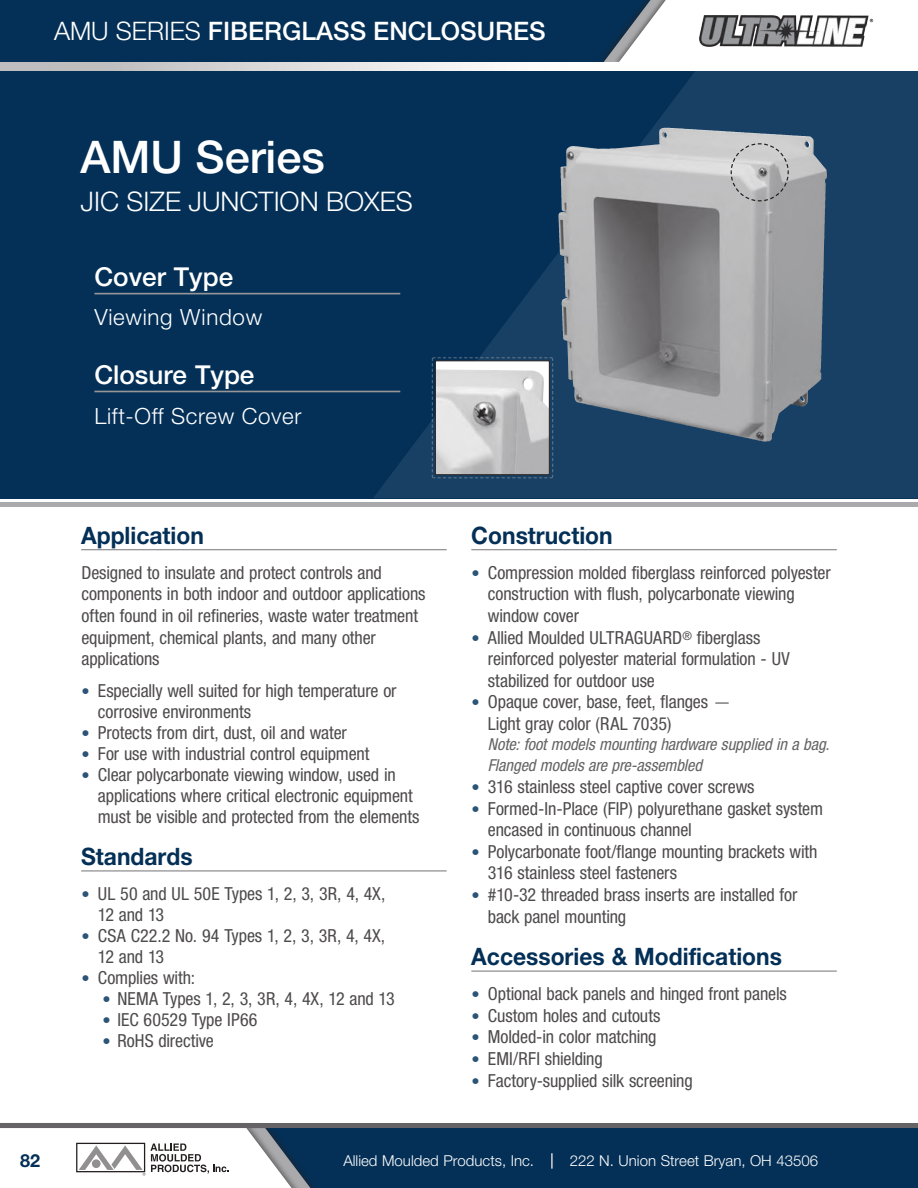
<style>
.page{position:relative;width:918px;height:1188px;background:#fff}
.page>*{position:absolute;margin:0;border:0;box-sizing:border-box;transform-origin:0 0}
.t1{font:500 45px "Helvetica Neue LT Std";color:#fff}
.t2{font:300 27px "Helvetica Neue LT Std";color:#fff}
.t3{font:500 26.1px "Helvetica Neue LT Std";color:#fff}
.t4{font:500 25.5px "Helvetica Neue LT Std";color:#fff}
.t5{font:700 24px "Helvetica Neue LT Std";color:#043057;scale:.95 1}
.t6{font:300 22.35px "Helvetica Neue LT Std";letter-spacing:.03em;color:#fff}
.t7{font:condensed 18px/21.6px "Helvetica Neue LT Std";letter-spacing:-.005em;color:#4e4b4c}
.t8{font:700 18px "Helvetica Neue LT Std";color:#043057}
.t9{font:italic condensed 16.5px/21.6px "Helvetica Neue LT Std";letter-spacing:-.005em;color:#656365}
.t10{font:300 15px "Helvetica Neue LT Std";color:#fff}
.s1{font-weight:300}
.s2{font-size:16.5px;color:#2b5476}
.s3{font-weight:300;font-stretch:normal}
</style>
<div class="page">
<div style="left:0;top:1126px;width:918px;height:62px;background:#043057"></div>
<div style="left:0;top:1123px;width:328px;height:65px;background:#043057"></div>
<svg style="left:551px;top:1153px;width:2px;height:16px"></svg>
<hr style="left:0;top:1124px;width:918px;height:4px;background:#656365">
<svg style="left:0;top:1128px;width:314px;height:60px;background:#d7dadd"></svg>
<div style="left:0;top:0;width:918px;height:62px;background:#043057"></div>
<svg style="left:604px;top:0;width:310px;height:62px;background:#dde1e5"></svg>
<img style="left:694px;top:15px;width:185px;height:32px">
<div style="left:0;top:71px;width:918px;height:427px;background:#043057"></div>
<svg style="left:373px;top:71px;width:545px;height:427px"></svg>
<div style="left:0;top:502px;width:918px;height:5px;background:#aaaaac"></div>
<hr style="left:94px;top:293px;width:306px;height:1px;background:#969698">
<hr style="left:94px;top:391px;width:306px;height:1px;background:#969698">
<svg style="left:431px;top:357px;width:123px;height:122px;background:#204566"></svg>
<div style="left:435px;top:361px;width:114px;height:114px;background:#fff"></div>
<img style="left:437px;top:369px;width:111px;height:104px">
<div style="left:435px;top:360px;width:115px;height:115px;border:1px solid #241f1f"></div>
<hr style="left:914px;top:0;width:4px;height:71px;background:#fff">
<svg style="left:0;top:62px;width:455px;height:9px;background:#d4d4d5"></svg>
<img style="left:558px;top:128px;width:107px;height:275px">
<svg style="left:730px;top:143px;width:59px;height:59px;background:#bdbdbe"></svg>
<hr style="left:471px;top:549px;width:366px;height:1px;background:#969698">
<hr style="left:81px;top:549px;width:366px;height:1px;background:#969698">
<hr style="left:81px;top:870px;width:366px;height:2px;background:#969698">
<hr style="left:471px;top:970px;width:366px;height:2px;background:#969698">
<h3 class="t4" style="left:54px;top:16px;width:493px"><span class="s1">AMU SERIES</span> FIBERGLASS ENCLOSURES</h3>
<h1 class="t1" style="left:81px;top:130px;width:246px">AMU Series</h1>
<h2 class="t2" style="left:81px;top:185px;width:334px">JIC SIZE JUNCTION BOXES</h2>
<h3 class="t3" style="left:94px;top:261px;width:140px">Cover Type</h3>
<p class="t6" style="left:94px;top:303px;width:169px">Viewing Window</p>
<h3 class="t3" style="left:94px;top:359px;width:162px">Closure Type</h3>
<p class="t6" style="left:94px;top:403px;width:209px">Lift-Off Screw Cover</p>
<h3 class="t5" style="left:81px;top:520px;width:131px">Application</h3>
<h3 class="t5" style="left:471px;top:520px;width:150px">Construction</h3>
<p class="t7" style="left:81px;top:562px;width:346px">Designed to insulate and protect controls and components in both indoor and outdoor applications often found in oil refineries, waste water treatment equipment, chemical plants, and many other applications</p>
<p class="t7" style="left:98px;top:680px;width:300px;line-height:21px;text-indent:-16px"><span class="s2">•</span> Especially well suited for high temperature or corrosive environments</p>
<p class="t7" style="left:81px;top:722px;width:267px"><span class="s2">•</span> Protects from dirt, dust, oil and water</p>
<p class="t7" style="left:81px;top:743px;width:290px"><span class="s2">•</span> For use with industrial control equipment</p>
<p class="t7" style="left:98px;top:764px;width:323px;line-height:21px;text-indent:-16px"><span class="s2">•</span> Clear polycarbonate viewing window, used in applications where critical electronic equipment must be visible and protected from the elements</p>
<h3 class="t5" style="left:81px;top:842px;width:119px">Standards</h3>
<p class="t7" style="left:98px;top:883px;width:289px;line-height:21px;text-indent:-16px"><span class="s2">•</span> UL 50 and UL 50E Types 1, 2, 3, 3R, 4, 4X,<br>12 and 13</p>
<p class="t7" style="left:98px;top:925px;width:289px;line-height:21px;text-indent:-16px"><span class="s2">•</span> CSA C22.2 No. 94 Types 1, 2, 3, 3R, 4, 4X,<br>12 and 13</p>
<p class="t7" style="left:81px;top:967px;width:115px"><span class="s2">•</span> Complies with:</p>
<p class="t7" style="left:102px;top:988px;width:294px"><span class="s2">•</span> NEMA Types 1, 2, 3, 3R, 4, 4X, 12 and 13</p>
<p class="t7" style="left:102px;top:1009px;width:157px"><span class="s2">•</span> IEC 60529 Type IP66</p>
<p class="t7" style="left:102px;top:1030px;width:113px"><span class="s2">•</span> RoHS directive</p>
<p class="t7" style="left:488px;top:562px;width:344px;text-indent:-16px"><span class="s2">•</span> Compression molded fiberglass reinforced polyester construction with flush, polycarbonate viewing window cover</p>
<p class="t7" style="left:488px;top:626px;width:303px;text-indent:-17px"><span class="s2">•</span> Allied Moulded ULTRAGUARD<sup>®</sup> fiberglass reinforced polyester material formulation - UV stabilized for outdoor use</p>
<p class="t7" style="left:488px;top:691px;width:245px;text-indent:-16px"><span class="s2">•</span> Opaque cover, base, feet, flanges <span class="s3">—<br></span>Light gray color (RAL 7035)</p>
<p class="t9" style="left:488px;top:734px;width:343px">Note: foot models mounting hardware supplied in a bag.<br>Flanged models are pre-assembled</p>
<p class="t7" style="left:471px;top:776px;width:285px"><span class="s2">•</span> 316 stainless steel captive cover screws</p>
<p class="t7" style="left:488px;top:797px;width:337px;text-indent:-16px"><span class="s2">•</span> Formed-In-Place (FIP) polyurethane gasket system encased in continuous channel</p>
<p class="t7" style="left:488px;top:841px;width:331px;text-indent:-16px"><span class="s2">•</span> Polycarbonate foot/flange mounting brackets with<br>316 stainless steel fasteners</p>
<p class="t7" style="left:488px;top:884px;width:311px;text-indent:-16px"><span class="s2">•</span> #10-32 threaded brass inserts are installed for back panel mounting</p>
<h3 class="t5" style="left:471px;top:942px;width:328px">Accessories &amp; Modifications</h3>
<p class="t7" style="left:471px;top:983px;width:317px"><span class="s2">•</span> Optional back panels and hinged front panels</p>
<p class="t7" style="left:471px;top:1005px;width:191px"><span class="s2">•</span> Custom holes and cutouts</p>
<p class="t7" style="left:471px;top:1026px;width:187px"><span class="s2">•</span> Molded-in color matching</p>
<p class="t7" style="left:471px;top:1048px;width:133px"><span class="s2">•</span> EMI/RFI shielding</p>
<p class="t7" style="left:471px;top:1069px;width:223px"><span class="s2">•</span> Factory-supplied silk screening</p>
<p class="t8" style="left:20px;top:1150px;width:22px">82</p>
<p class="t10" style="left:343px;top:1152px;width:192px">Allied Moulded Products, Inc.</p>
<p class="t10" style="left:570px;top:1152px;width:250px">222 N. Union Street Bryan, OH 43506</p>
</div>
